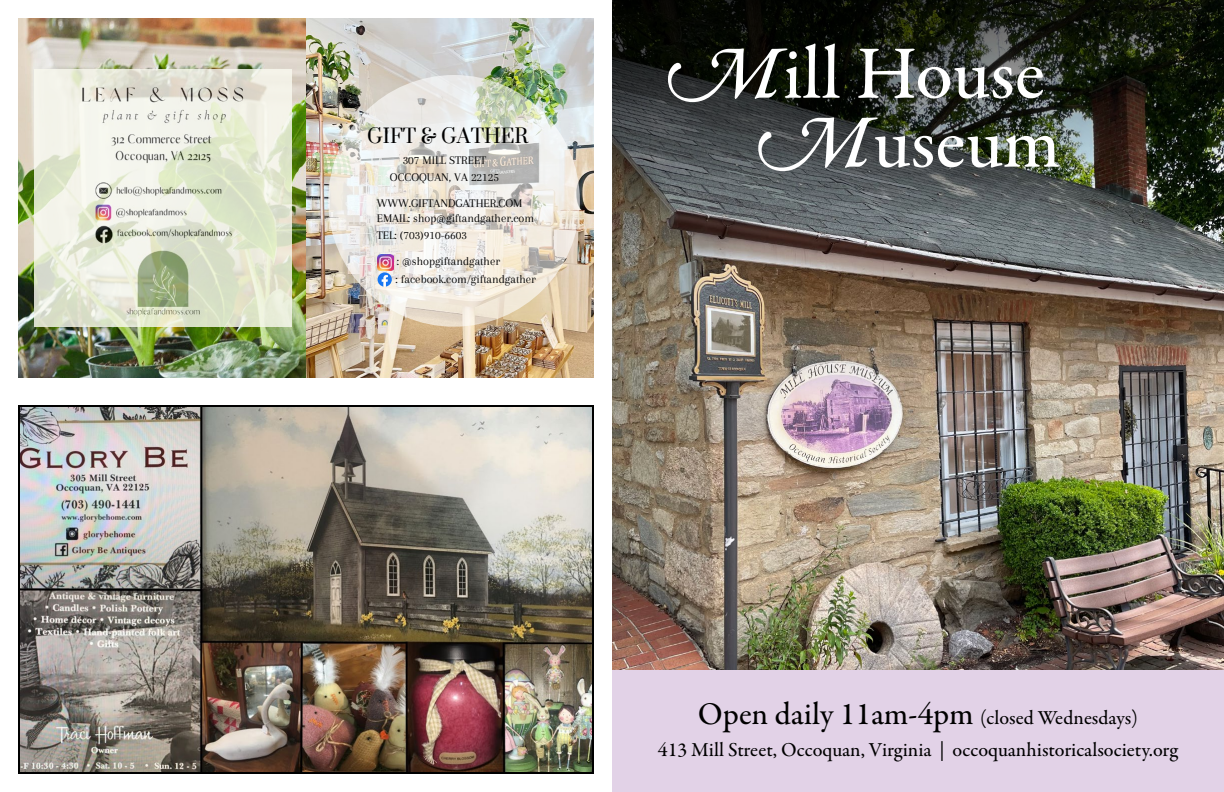
<style>
.page{position:relative;width:1224px;height:792px;background:#fff}
.page>*{position:absolute;margin:0;border:0;box-sizing:border-box;transform-origin:0 0}
.t1{font:500 76px/69px "Garamond Premr Pro";color:#fff;text-align:right}
.t2{font:500 20px/32px "Garamond Premr Pro";color:#000;text-align:center}
.t3{font:19.2px "Prata";color:#000}
.t4{font:12.2px/16.9px "Arapey";color:#000}
.s1{font-family:"Garamond Premr Pro Med It";font-weight:400}
.s2{font-size:32px}
</style>
<div class="page">
<img style="left:612px;top:341px;width:612px;height:329px">
<img style="left:612px;top:0;width:612px;height:341px">
<div style="left:612px;top:670px;width:612px;height:122px;background:#e2d2e7"></div>
<img style="left:21px;top:408px;width:570px;height:363px">
<div style="left:18px;top:405px;width:576px;height:369px;border:2px solid #000"></div>
<img style="left:18px;top:18px;width:288px;height:360px">
<img style="left:34px;top:69px;width:258px;height:258px">
<img style="left:306px;top:18px;width:288px;height:360px">
<svg style="left:328px;top:75px;width:252px;height:252px"></svg>
<svg style="left:378px;top:272px;width:14px;height:15px"></svg>
<img style="left:378px;top:255px;width:15px;height:15px">
<h3 class="t3" style="left:367px;top:120px;width:163px">GIFT &amp; GATHER</h3>
<p class="t4" style="left:390px;top:152px;width:111px;text-align:center">307 MILL STREET<br>OCCOQUAN, VA 22125</p>
<p class="t4" style="left:377px;top:195px;width:159px;line-height:15.1px">WWW.GIFTANDGATHER.COM<br>EMAIL: shop@giftandgather.com</p>
<p class="t4" style="left:397px;top:222px;width:105px;line-height:25.9px;text-indent:-20px">TEL: (703)910-6603<br>: @shopgiftandgather</p>
<p class="t4" style="left:396px;top:271px;width:142px">: facebook.com/giftandgather</p>
<h1 class="t1" style="left:663px;top:41px;width:399px"><span class="s1">M</span>ill House<br><span class="s1">M</span>useum</h1>
<h2 class="t2" style="left:658px;top:702px;width:522px"><span class="s2">Open daily 11am-4pm</span> (closed Wednesdays)<br>413 Mill Street, Occoquan, Virginia | occoquanhistoricalsociety.org</h2>
</div>
